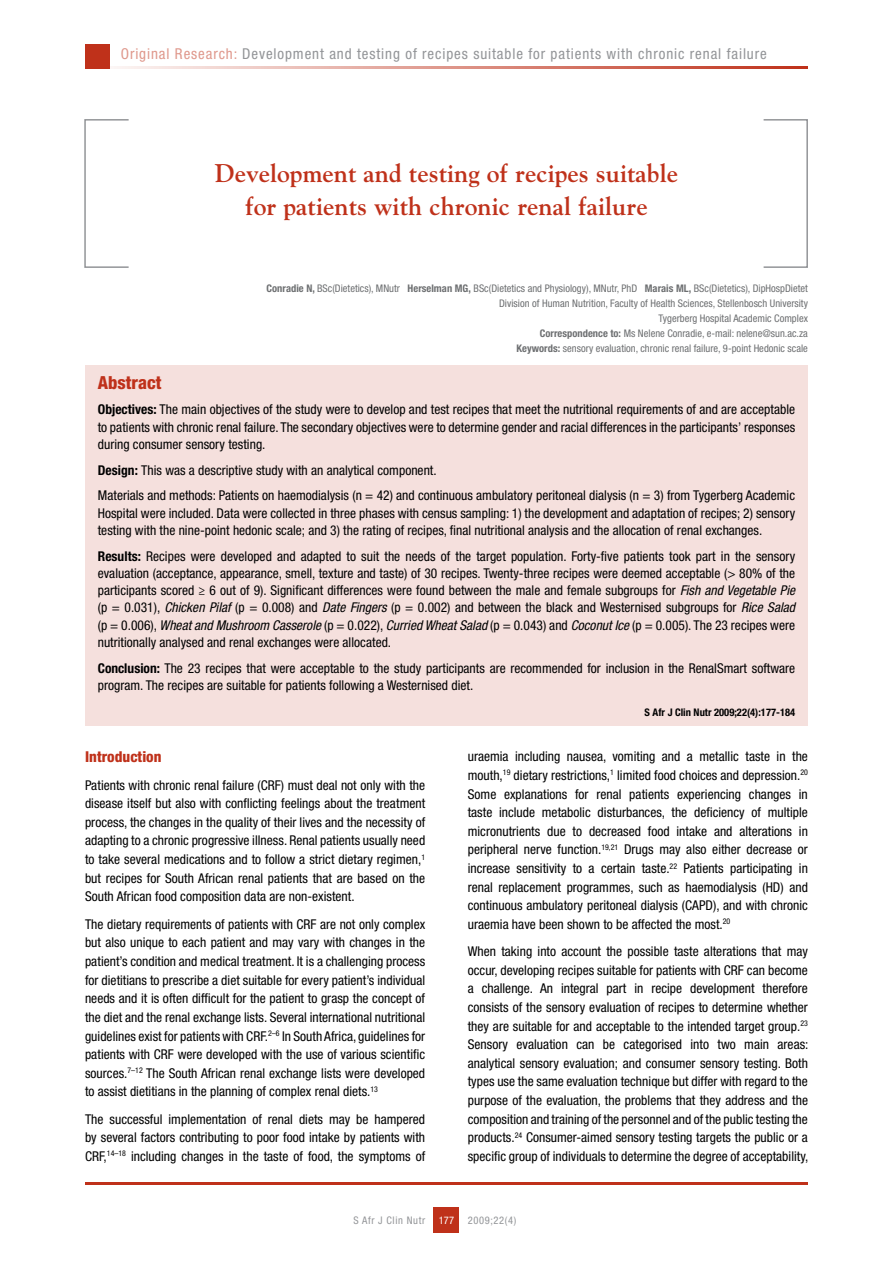
<style>
.page{position:relative;width:893px;height:1263px;background:#fff}
.page>*{position:absolute;margin:0;border:0;box-sizing:border-box;transform-origin:0 0}
.t1{font:700 25.5px/33px "Goudy";color:#bf311a;text-align:center}
.t2{font:800 condensed 18px "Helvetica Neue LT Std";color:#bf311a}
.t3{font:condensed 15px "Helvetica Neue LT Std";letter-spacing:.06em;color:#939598}
.t4{font:800 condensed 15px "Helvetica Neue LT Std";color:#bf311a}
.t5{font:condensed 13.5px/18.6px "Helvetica Neue LT Std";color:#000;text-align:justify}
.t6{font:condensed 10.5px/15px "Helvetica Neue LT Std";color:#6d6f71;text-align:right}
.t7{font:700 condensed 10.5px "Helvetica Neue LT Std";color:#000}
.t8{font:condensed 10.5px "Helvetica Neue LT Std";letter-spacing:.06em;color:#939598}
.t9{font:condensed 10.5px "Helvetica Neue LT Std";color:#fff}
.s1{color:#df988c}
.s2{font-weight:700}
.s3{font-style:italic}
</style>
<div class="page">
<div style="left:434px;top:1208px;width:25px;height:25px;background:#bf311a"></div>
<hr style="left:85px;top:1182px;width:723px;height:2px;background:#bf311a">
<hr style="left:85px;top:66px;width:723px;height:2px;background:#bf311a">
<div style="left:763px;top:119px;width:45px;height:149px;border:2px solid #939598"></div>
<div style="left:84px;top:119px;width:45px;height:149px;border:2px solid #939598"></div>
<div style="left:85px;top:44px;width:24px;height:24px;background:#bf311a"></div>
<div style="left:85px;top:366px;width:723px;height:360px;background:#f5e0dd"></div>
<p class="t3" style="left:121px;top:45px;width:647px"><span class="s1">Original Research:</span> Development and testing of recipes suitable for patients with chronic renal failure</p>
<h1 class="t1" style="left:215px;top:156px;width:465px">Development and testing of recipes suitable for patients with chronic renal failure</h1>
<p class="t6" style="left:267px;top:281px;width:543px"><span class="s2">Conradie N,</span> BSc(Dietetics), MNutr <span class="s2">Herselman MG,</span> BSc(Dietetics and Physiology), MNutr, PhD <span class="s2">Marais ML,</span> BSc(Dietetics), DipHospDietet Division of Human Nutrition, Faculty of Health Sciences, Stellenbosch University<br>Tygerberg Hospital Academic Complex<br><span class="s2">Correspondence to:</span> Ms Nelene Conradie, e-mail: nelene@sun.ac.za<br><span class="s2">Keywords:</span> sensory evaluation, chronic renal failure, 9-point Hedonic scale</p>
<h2 class="t2" style="left:98px;top:371px;width:65px">Abstract</h2>
<p class="t5" style="left:98px;top:401px;width:699px;line-height:17.2px"><span class="s2">Objectives:</span> The main objectives of the study were to develop and test recipes that meet the nutritional requirements of and are acceptable to patients with chronic renal failure. The secondary objectives were to determine gender and racial differences in the participants’ responses during consumer sensory testing.</p>
<p class="t5" style="left:98px;top:457px;width:699px;line-height:25.8px"><span class="s2">Design:</span> This was a descriptive study with an analytical component.<br>Materials and methods: Patients on haemodialysis (n = 42) and continuous ambulatory peritoneal dialysis (n = 3) from Tygerberg Academic</p>
<p class="t5" style="left:98px;top:504px;width:699px;line-height:17.2px">Hospital were included. Data were collected in three phases with census sampling: 1) the development and adaptation of recipes; 2) sensory testing with the nine-point hedonic scale; and 3) the rating of recipes, final nutritional analysis and the allocation of renal exchanges.</p>
<p class="t5" style="left:98px;top:547px;width:699px;line-height:17.2px"><span class="s2">Results:</span> Recipes were developed and adapted to suit the needs of the target population. Forty-five patients took part in the sensory evaluation (acceptance, appearance, smell, texture and taste) of 30 recipes. Twenty-three recipes were deemed acceptable (&gt; 80% of the participants scored ≥ 6 out of 9). Significant differences were found between the male and female subgroups for <span class="s3">Fish and Vegetable Pie </span>(p = 0.031), <span class="s3">Chicken Pilaf</span> (p = 0.008) and <span class="s3">Date Fingers</span> (p = 0.002) and between the black and Westernised subgroups for <span class="s3">Rice Salad </span>(p = 0.006), <span class="s3">Wheat and Mushroom Casserole</span> (p = 0.022), <span class="s3">Curried Wheat Salad</span> (p = 0.043) and <span class="s3">Coconut Ice</span> (p = 0.005). The 23 recipes were nutritionally analysed and renal exchanges were allocated.</p>
<p class="t5" style="left:98px;top:659px;width:699px;line-height:17.2px"><span class="s2">Conclusion:</span> The 23 recipes that were acceptable to the study participants are recommended for inclusion in the RenalSmart software program. The recipes are suitable for patients following a Westernised diet.</p>
<p class="t7" style="left:645px;top:705px;width:152px">S Afr J Clin Nutr 2009;22(4):177-184</p>
<p class="t4" style="left:85px;top:748px;width:78px">Introduction</p>
<p class="t5" style="left:85px;top:775px;width:342px">Patients with chronic renal failure (CRF) must deal not only with the disease itself but also with conflicting feelings about the treatment process, the changes in the quality of their lives and the necessity of adapting to a chronic progressive illness. Renal patients usually need to take several medications and to follow a strict dietary regimen,<sup>1 </sup>but recipes for South African renal patients that are based on the South African food composition data are non-existent.</p>
<p class="t5" style="left:85px;top:914px;width:342px">The dietary requirements of patients with CRF are not only complex but also unique to each patient and may vary with changes in the patient’s condition and medical treatment. It is a challenging process for dietitians to prescribe a diet suitable for every patient’s individual needs and it is often difficult for the patient to grasp the concept of the diet and the renal exchange lists. Several international nutritional guidelines exist for patients with CRF.<sup>2–6</sup> In South Africa, guidelines for patients with CRF were developed with the use of various scientific sources.<sup>7–12</sup> The South African renal exchange lists were developed to assist dietitians in the planning of complex renal diets.<sup>13</sup></p>
<p class="t5" style="left:85px;top:1109px;width:342px">The successful implementation of renal diets may be hampered by several factors contributing to poor food intake by patients with CRF,<sup>14–18</sup> including changes in the taste of food, the symptoms of</p>
<p class="t5" style="left:468px;top:747px;width:342px">uraemia including nausea, vomiting and a metallic taste in the mouth,<sup>19</sup> dietary restrictions,<sup>1</sup> limited food choices and depression.<sup>20<br></sup>Some explanations for renal patients experiencing changes in taste include metabolic disturbances, the deficiency of multiple micronutrients due to decreased food intake and alterations in peripheral nerve function.<sup>19,21</sup> Drugs may also either decrease or increase sensitivity to a certain taste.<sup>22</sup> Patients participating in renal replacement programmes, such as haemodialysis (HD) and continuous ambulatory peritoneal dialysis (CAPD), and with chronic uraemia have been shown to be affected the most.<sup>20</sup></p>
<p class="t5" style="left:468px;top:942px;width:342px">When taking into account the possible taste alterations that may occur, developing recipes suitable for patients with CRF can become a challenge. An integral part in recipe development therefore consists of the sensory evaluation of recipes to determine whether they are suitable for and acceptable to the intended target group.<sup>23<br></sup>Sensory evaluation can be categorised into two main areas: analytical sensory evaluation; and consumer sensory testing. Both types use the same evaluation technique but differ with regard to the purpose of the evaluation, the problems that they address and the composition and training of the personnel and of the public testing the products.<sup>24</sup> Consumer-aimed sensory testing targets the public or a specific group of individuals to determine the degree of acceptability,</p>
<p class="t8" style="left:354px;top:1214px;width:73px">S Afr J Clin Nutr</p>
<p class="t8" style="left:468px;top:1214px;width:50px">2009;22(4)</p>
<p class="t9" style="left:439px;top:1214px;width:17px">177</p>
</div>
